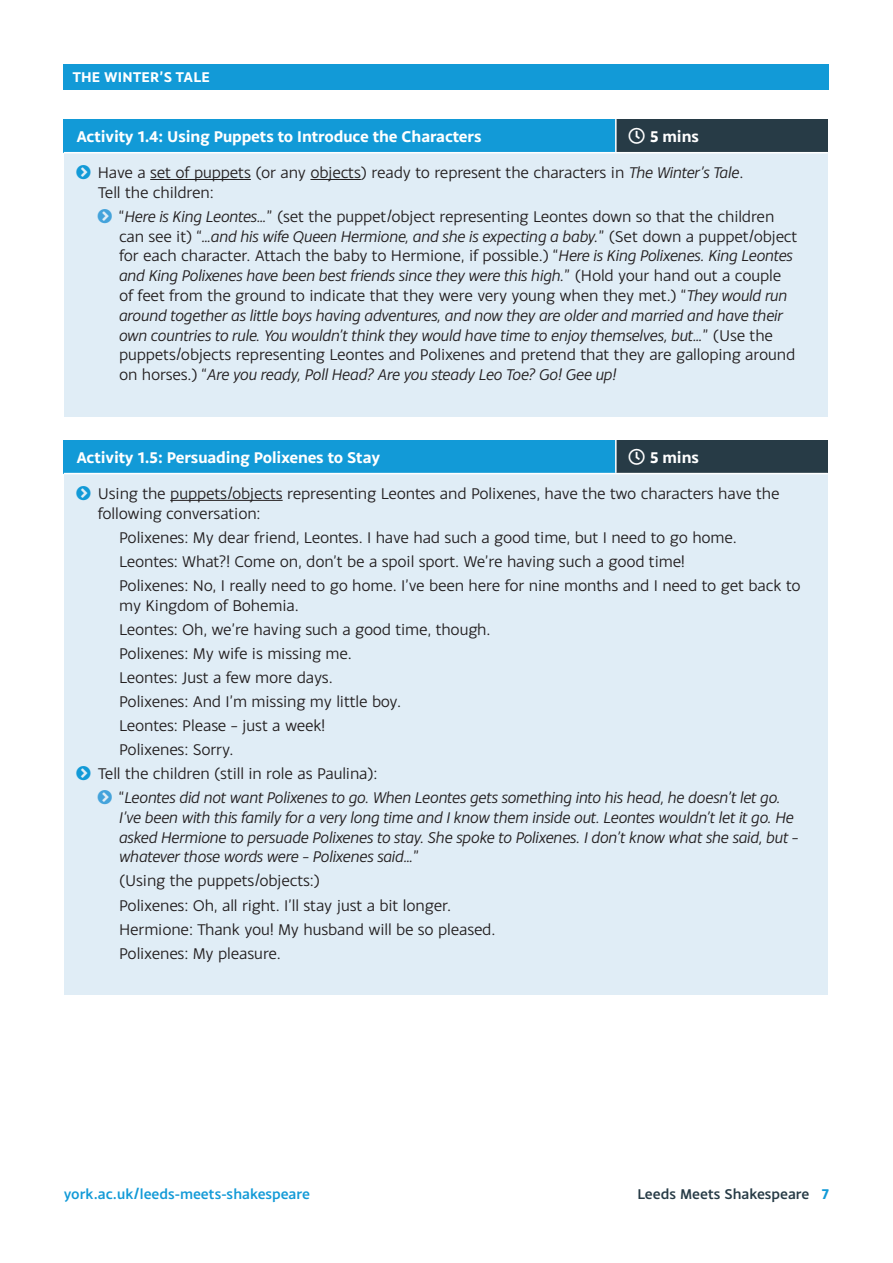
<style>
.page{position:relative;width:893px;height:1263px;background:#fff}
.page>*{position:absolute;margin:0;border:0;box-sizing:border-box;transform-origin:0 0}
.t1{font:italic 16.5px/19.8px "Monsal Gothic";letter-spacing:-.01em;color:#231f20}
.t2{font:16.5px/24px "Monsal Gothic";letter-spacing:-.01em;color:#231f20}
.t3{font:700 16.5px "Monsal Gothic";letter-spacing:-.01em;color:#fff}
.t4{font:500 15px "Monsal Gothic";color:#129ad7}
.t5{font:500 15px "Monsal Gothic";color:#273b46}
.t6{font:700 15px "Monsal Gothic";letter-spacing:.01em;color:#fff}
.s1{font-weight:700;color:#fff}
.s2{font-style:italic}
.s3{font-style:normal}
.s4{font-weight:700;color:#129ad7}
</style>
<div class="page">
<div style="left:64px;top:64px;width:765px;height:25px;background:#129ad7"></div>
<div style="left:64px;top:119px;width:552px;height:34px;background:#129ad7"></div>
<div style="left:616px;top:119px;width:212px;height:34px;background:#273b46"></div>
<div style="left:64px;top:153px;width:764px;height:264px;background:#e0edf6"></div>
<hr style="left:615px;top:119px;width:2px;height:33px;background:#fff">
<hr style="left:64px;top:152px;width:552px;height:1px;background:#fff">
<hr style="left:616px;top:152px;width:212px;height:1px;background:#fff">
<hr style="left:150px;top:179px;width:101px;height:1px;background:#231f20">
<hr style="left:310px;top:179px;width:51px;height:1px;background:#231f20">
<div style="left:64px;top:440px;width:552px;height:34px;background:#129ad7"></div>
<div style="left:616px;top:440px;width:212px;height:34px;background:#273b46"></div>
<div style="left:64px;top:474px;width:764px;height:521px;background:#e0edf6"></div>
<hr style="left:615px;top:440px;width:2px;height:33px;background:#fff">
<hr style="left:64px;top:473px;width:552px;height:1px;background:#fff">
<hr style="left:616px;top:473px;width:212px;height:1px;background:#fff">
<hr style="left:170px;top:500px;width:113px;height:1px;background:#231f20">
<p class="t6" style="left:72px;top:67px;width:139px">THE WINTER’S TALE</p>
<p class="t3" style="left:77px;top:126px;width:407px">Activity 1.4: Using Puppets to Introduce the Characters</p>
<p class="t2" style="left:98px;top:118px;width:647px;line-height:35.7px;text-indent:552px"><span class="s1">5 mins<br></span>Have a set of puppets (or any objects) ready to represent the characters in <span class="s2">The Winter’s Tale</span>.</p>
<p class="t2" style="left:119px;top:180px;width:657px;text-indent:-21px">Tell the children:<br>“<span class="s2">Here is King Leontes…</span>” (set the puppet/object representing Leontes down so that the children</p>
<p class="t1" style="left:119px;top:226px;width:680px"><span class="s3">can see it) “</span>…and his wife Queen Hermione, and she is expecting a baby.<span class="s3">” (Set down a puppet/object for each character. Attach the baby to Hermione, if possible.) “</span>Here is King Polixenes. King Leontes and King Polixenes have been best friends since they were this high.<span class="s3">” (Hold your hand out a couple of feet from the ground to indicate that they were very young when they met.) “</span>They would run around together as little boys having adventures, and now they are older and married and have their own countries to rule. You wouldn’t think they would have time to enjoy themselves, but…<span class="s3">” (Use the puppets/objects representing Leontes and Polixenes and pretend that they are galloping around on horses.) “</span>Are you ready, Poll Head? Are you steady Leo Toe? Go! Gee up!</p>
<p class="t3" style="left:77px;top:447px;width:305px">Activity 1.5: Persuading Polixenes to Stay</p>
<p class="t3" style="left:650px;top:447px;width:51px">5 mins</p>
<p class="t2" style="left:98px;top:483px;width:683px;line-height:19.8px">Using the puppets/objects representing Leontes and Polixenes, have the two characters have the following conversation:</p>
<p class="t2" style="left:119px;top:524px;width:683px">Polixenes: My dear friend, Leontes. I have had such a good time, but I need to go home.<br>Leontes: What?! Come on, don’t be a spoil sport. We’re having such a good time!<br>Polixenes: No, I really need to go home. I’ve been here for nine months and I need to get back to</p>
<p class="t2" style="left:119px;top:592px;width:181px">my Kingdom of Bohemia.</p>
<p class="t2" style="left:119px;top:616px;width:373px">Leontes: Oh, we’re having such a good time, though.</p>
<p class="t2" style="left:119px;top:640px;width:234px">Polixenes: My wife is missing me.</p>
<p class="t2" style="left:119px;top:665px;width:215px">Leontes: Just a few more days.</p>
<p class="t2" style="left:119px;top:689px;width:284px">Polixenes: And I’m missing my little boy.</p>
<p class="t2" style="left:119px;top:713px;width:208px">Leontes: Please – just a week!</p>
<p class="t2" style="left:119px;top:737px;width:116px">Polixenes: Sorry.</p>
<p class="t2" style="left:98px;top:761px;width:281px">Tell the children (still in role as Paulina):</p>
<p class="t1" style="left:119px;top:787px;width:663px"><span class="s3">“</span>Leontes did not want Polixenes to go. When Leontes gets something into his head, he doesn’t let go.</p>
<p class="t1" style="left:119px;top:807px;width:681px">I’ve been with this family for a very long time and I know them inside out. Leontes wouldn’t let it go. He asked Hermione to persuade Polixenes to stay. She spoke to Polixenes. I don’t know what she said, but – whatever those words were – Polixenes said…<span class="s3">”</span></p>
<p class="t2" style="left:119px;top:868px;width:378px">(Using the puppets/objects:)<br>Polixenes: Oh, all right. I’ll stay just a bit longer.<br>Hermione: Thank you! My husband will be so pleased.<br>Polixenes: My pleasure.</p>
<p class="t4" style="left:64px;top:1185px;width:248px">york.ac.uk/leeds-meets-shakespeare</p>
<p class="t5" style="left:637px;top:1185px;width:193px">Leeds Meets Shakespeare <span class="s4">7</span></p>
</div>
